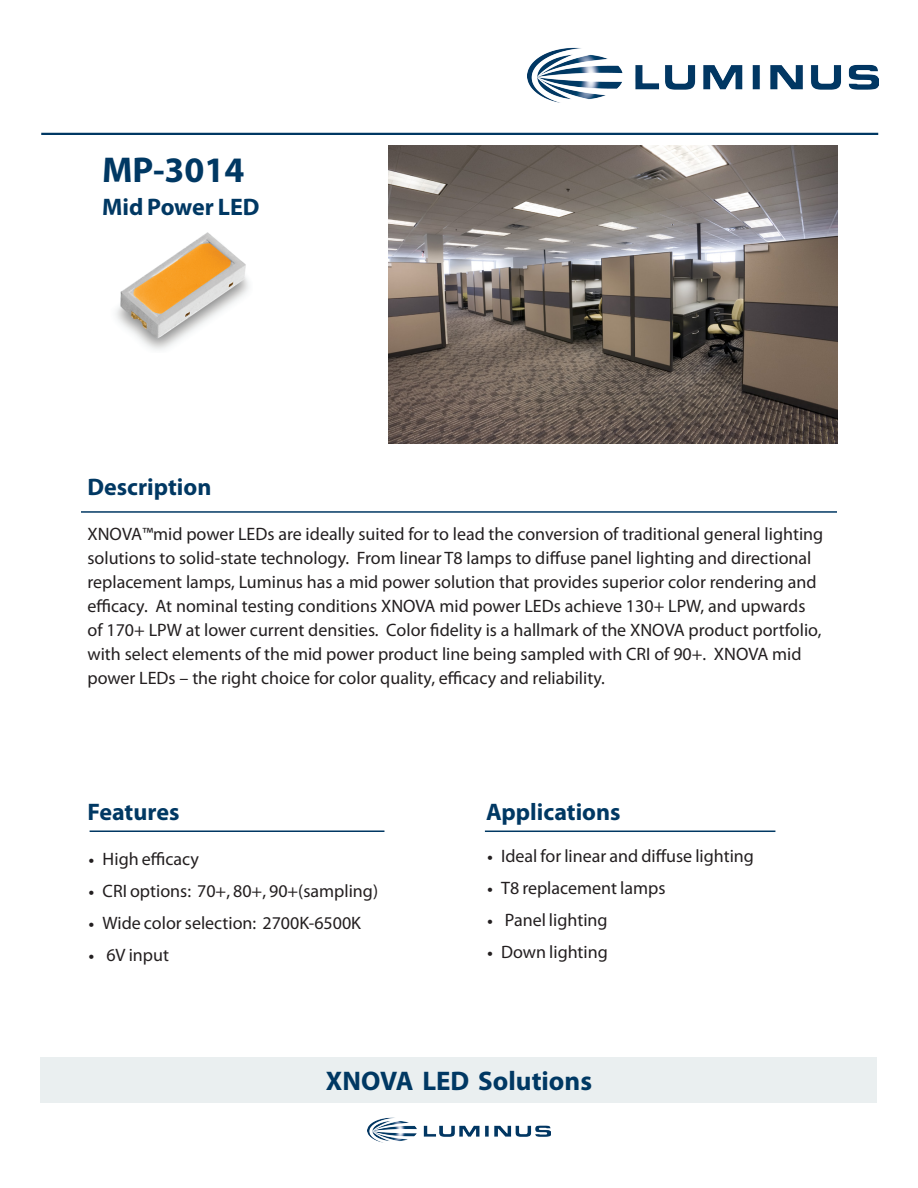
<style>
.page{position:relative;width:918px;height:1188px;background:#fff}
.page>*{position:absolute;margin:0;border:0;box-sizing:border-box;transform-origin:0 0}
.DS_Header11{font:700 36px "Myriad Pro";color:#003863}
.DS_Header11-2{font:700 27px "Myriad Pro";color:#003863}
.DS_Header11-3{font:700 24px "Myriad Pro";color:#003863}
.DS_Body_Bullet1{font:18px/24px "Myriad Pro";color:#231f20}
.s1{font-family:"Trebuchet MS";font-size:15px}
</style>
<div class="page">
<div style="left:40px;top:1058px;width:838px;height:45px;background:#eaeff0"></div>
<hr style="left:81px;top:511px;width:756px;height:2px;background:#003863">
<hr style="left:485px;top:831px;width:290px;height:1px;background:#003863">
<hr style="left:41px;top:133px;width:837px;height:2px;background:#003863">
<hr style="left:90px;top:830px;width:294px;height:2px;background:#003863">
<img style="left:527px;top:47px;width:351px;height:56px">
<img style="left:389px;top:146px;width:448px;height:298px">
<img style="left:367px;top:1117px;width:184px;height:26px">
<img style="left:115px;top:232px;width:134px;height:118px">
<p class="DS_Header11" style="left:102px;top:146px;width:144px">MP-3014</p>
<p class="DS_Header11-3" style="left:102px;top:191px;width:159px">Mid Power LED</p>
<p class="DS_Header11-3" style="left:87px;top:471px;width:125px">Description</p>
<p class="DS_Body_Bullet1" style="left:87px;top:521px;width:737px">XNOVA™mid power LEDs are ideally suited for to lead the conversion of traditional general lighting solutions to solid-state technology. From linear T8 lamps to diffuse panel lighting and directional replacement lamps, Luminus has a mid power solution that provides superior color rendering and efficacy. At nominal testing conditions XNOVA mid power LEDs achieve 130+ LPW, and upwards of 170+ LPW at lower current densities. Color fidelity is a hallmark of the XNOVA product portfolio, with select elements of the mid power product line being sampled with CRI of 90+. XNOVA mid power LEDs – the right choice for color quality, efficacy and reliability.</p>
<p class="DS_Header11-3" style="left:87px;top:797px;width:93px">Features</p>
<p class="DS_Body_Bullet1" style="left:87px;top:847px;width:113px"><span class="s1">•</span> High efficacy</p>
<p class="DS_Body_Bullet1" style="left:87px;top:879px;width:292px"><span class="s1">•</span> CRI options: 70+, 80+, 90+(sampling)</p>
<p class="DS_Body_Bullet1" style="left:87px;top:911px;width:275px"><span class="s1">•</span> Wide color selection: 2700K-6500K</p>
<p class="DS_Body_Bullet1" style="left:87px;top:943px;width:83px"><span class="s1">•</span> 6V input</p>
<p class="DS_Header11-3" style="left:486px;top:797px;width:136px">Applications</p>
<p class="DS_Body_Bullet1" style="left:486px;top:844px;width:269px"><span class="s1">•</span> Ideal for linear and diffuse lighting</p>
<p class="DS_Body_Bullet1" style="left:486px;top:876px;width:181px"><span class="s1">•</span> T8 replacement lamps</p>
<p class="DS_Body_Bullet1" style="left:486px;top:908px;width:123px"><span class="s1">•</span> Panel lighting</p>
<p class="DS_Body_Bullet1" style="left:486px;top:940px;width:123px"><span class="s1">•</span> Down lighting</p>
<p class="DS_Header11-2" style="left:326px;top:1063px;width:268px">XNOVA LED Solutions</p>
</div>
